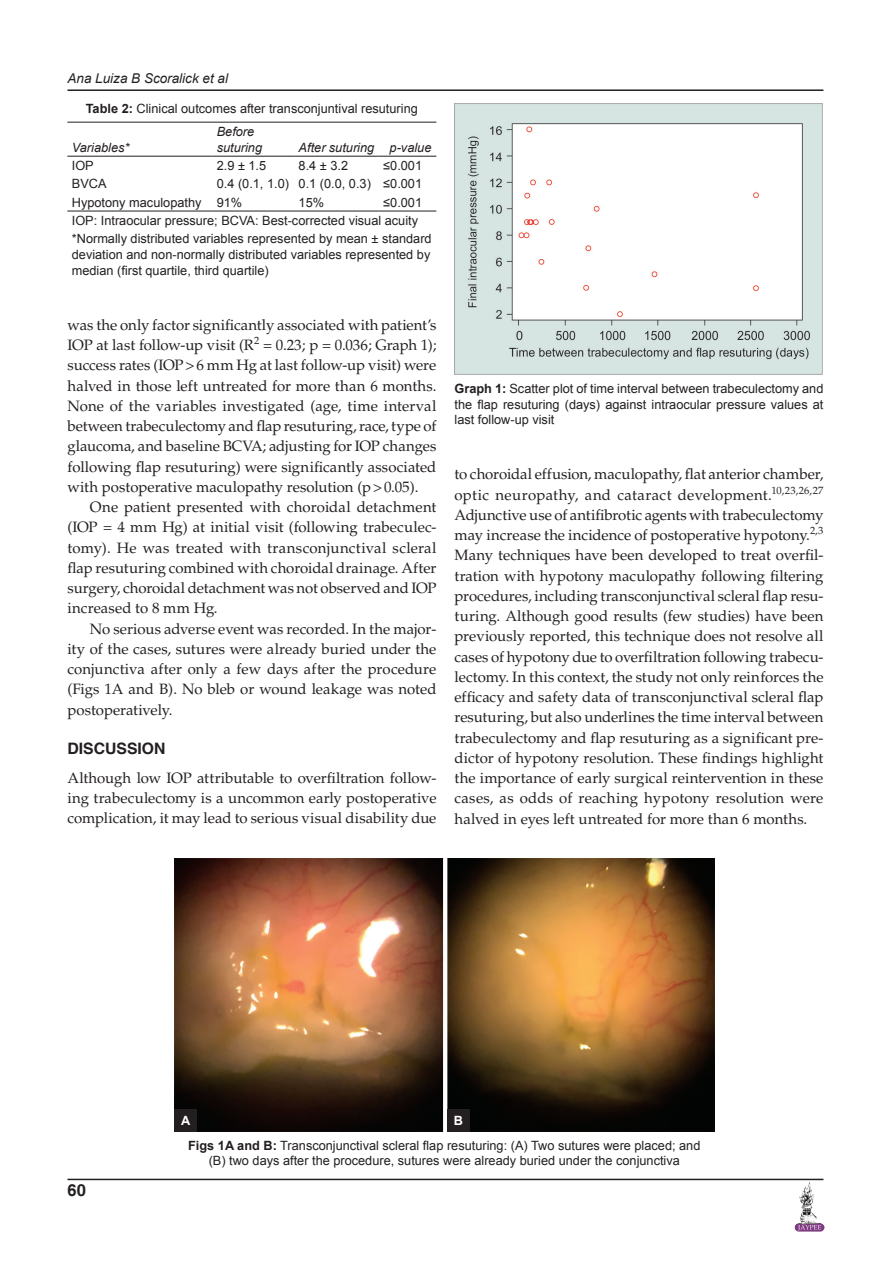
<style>
.page{position:relative;width:891px;height:1269px;background:#fff}
.page>*{position:absolute;margin:0;border:0;box-sizing:border-box;transform-origin:0 0}
.t1{font:700 16.5px "Helvetica";color:#231f20}
.t2{font:700 15.75px "Helvetica";color:#231f20}
.t3{font:15px/20.2px "Palatino";color:#231f20;text-align:justify}
.t4{font:italic 13.5px "Arial";color:#231f20}
.t5{font:12.75px/15.8px "Arial";color:#231f20}
.t6{font:italic 12.75px/15.8px "Arial";color:#231f20}
.t7{font:700 12.75px "Arial";color:#fff}
.s1{font-weight:700}
</style>
<div class="page">
<hr style="left:68px;top:89px;width:756px;height:2px;background:#231f20">
<hr style="left:68px;top:1179px;width:756px;height:1px;background:#231f20">
<img style="left:794px;top:1182px;width:30px;height:49px">
<hr style="left:67px;top:122px;width:145px;height:1px;background:#231f20">
<hr style="left:212px;top:122px;width:82px;height:1px;background:#231f20">
<hr style="left:294px;top:122px;width:85px;height:1px;background:#231f20">
<hr style="left:379px;top:122px;width:57px;height:1px;background:#231f20">
<hr style="left:67px;top:156px;width:145px;height:1px;background:#231f20">
<hr style="left:212px;top:156px;width:82px;height:1px;background:#231f20">
<hr style="left:294px;top:156px;width:85px;height:1px;background:#231f20">
<hr style="left:379px;top:156px;width:57px;height:1px;background:#231f20">
<hr style="left:67px;top:211px;width:145px;height:1px;background:#231f20">
<hr style="left:212px;top:211px;width:82px;height:1px;background:#231f20">
<hr style="left:294px;top:211px;width:85px;height:1px;background:#231f20">
<hr style="left:379px;top:211px;width:57px;height:1px;background:#231f20">
<img style="left:454px;top:104px;width:369px;height:271px">
<img style="left:174px;top:859px;width:540px;height:272px">
<div style="left:174px;top:1109px;width:23px;height:22px;background:#231f20"></div>
<div style="left:447px;top:1109px;width:23px;height:22px;background:#231f20"></div>
<p class="t4" style="left:68px;top:69px;width:162px">Ana Luiza B Scoralick et al</p>
<p class="t5" style="left:86px;top:101px;width:334px"><span class="s1">Table 2:</span> Clinical outcomes after transconjuntival resuturing</p>
<p class="t6" style="left:72px;top:140px;width:59px">Variables*</p>
<p class="t6" style="left:217px;top:124px;width:47px">Before suturing</p>
<p class="t6" style="left:299px;top:140px;width:134px">After suturing p-value</p>
<p class="t5" style="left:72px;top:158px;width:23px">IOP</p>
<p class="t5" style="left:217px;top:158px;width:51px">2.9 ± 1.5</p>
<p class="t5" style="left:299px;top:158px;width:51px">8.4 ± 3.2</p>
<p class="t5" style="left:383px;top:158px;width:40px">≤0.001</p>
<p class="t5" style="left:72px;top:176px;width:36px">BVCA</p>
<p class="t5" style="left:72px;top:175px;width:352px;line-height:18.3px;text-indent:145px">0.4 (0.1, 1.0) 0.1 (0.0, 0.3) ≤0.001<br>Hypotony maculopathy 91%</p>
<p class="t5" style="left:299px;top:194px;width:27px">15%</p>
<p class="t5" style="left:72px;top:193px;width:361px;line-height:18.3px;text-indent:311px">≤0.001<br>IOP: Intraocular pressure; BCVA: Best-corrected visual acuity *Normally distributed variables represented by mean ± standard</p>
<p class="t5" style="left:72px;top:247px;width:360px">deviation and non-normally distributed variables represented by median (first quartile, third quartile)</p>
<p class="t3" style="left:67px;top:315px;width:371px">was the only factor significantly associated with patient’s IOP at last follow-up visit (R<sup>2</sup> = 0.23; p = 0.036; Graph 1); success rates (IOP&gt;6 mm Hg at last follow-up visit) were halved in those left untreated for more than 6 months.<br>None of the variables investigated (age, time interval between trabeculectomy and flap resuturing, race, type of glaucoma, and baseline BCVA; adjusting for IOP changes following flap resuturing) were significantly associated with postoperative maculopathy resolution (p&gt;0.05).</p>
<p class="t3" style="left:67px;top:497px;width:371px;text-indent:22px">One patient presented with choroidal detachment (IOP = 4 mm Hg) at initial visit (following trabeculec&shy;tomy). He was treated with transconjunctival scleral flap resuturing combined with choroidal drainage. After surgery, choroidal detachment was not observed and IOP increased to 8 mm Hg.</p>
<p class="t3" style="left:67px;top:619px;width:371px;text-indent:22px">No serious adverse event was recorded. In the major&shy;ity of the cases, sutures were already buried under the conjunctiva after only a few days after the procedure (Figs 1A and B). No bleb or wound leakage was noted postoperatively.</p>
<p class="t2" style="left:68px;top:738px;width:100px">DISCUSSION</p>
<p class="t3" style="left:68px;top:768px;width:371px">Although low IOP attributable to overfiltration follow&shy;ing trabeculectomy is a uncommon early postoperative complication, it may lead to serious visual disability due</p>
<p class="t5" style="left:455px;top:381px;width:371px;text-align:justify"><span class="s1">Graph 1:</span> Scatter plot of time interval between trabeculectomy and the flap resuturing (days) against intraocular pressure values at last follow-up visit</p>
<p class="t3" style="left:454px;top:464px;width:371px">to choroidal effusion, maculopathy, flat anterior chamber, optic neuropathy, and cataract development.<sup>10,23,26,27<br></sup>Adjunctive use of antifibrotic agents with trabeculectomy may increase the incidence of postoperative hypotony.<sup>2,3<br></sup>Many techniques have been developed to treat overfil&shy;tration with hypotony maculopathy following filtering procedures, including transconjunctival scleral flap resu&shy;turing. Although good results (few studies) have been previously reported, this technique does not resolve all cases of hypotony due to overfiltration following trabecu&shy;lectomy. In this context, the study not only reinforces the efficacy and safety data of transconjunctival scleral flap resuturing, but also underlines the time interval between trabeculectomy and flap resuturing as a significant pre&shy;dictor of hypotony resolution. These findings highlight the importance of early surgical reintervention in these cases, as odds of reaching hypotony resolution were halved in eyes left untreated for more than 6 months.</p>
<p class="t7" style="left:181px;top:1112px;width:11px">A</p>
<p class="t7" style="left:454px;top:1112px;width:11px">B</p>
<p class="t1" style="left:68px;top:1180px;width:20px">60</p>
<p class="t5" style="left:188px;top:1138px;width:514px;text-align:center"><span class="s1">Figs 1A and B:</span> Transconjunctival scleral flap resuturing: (A) Two sutures were placed; and (B) two days after the procedure, sutures were already buried under the conjunctiva</p>
</div>
